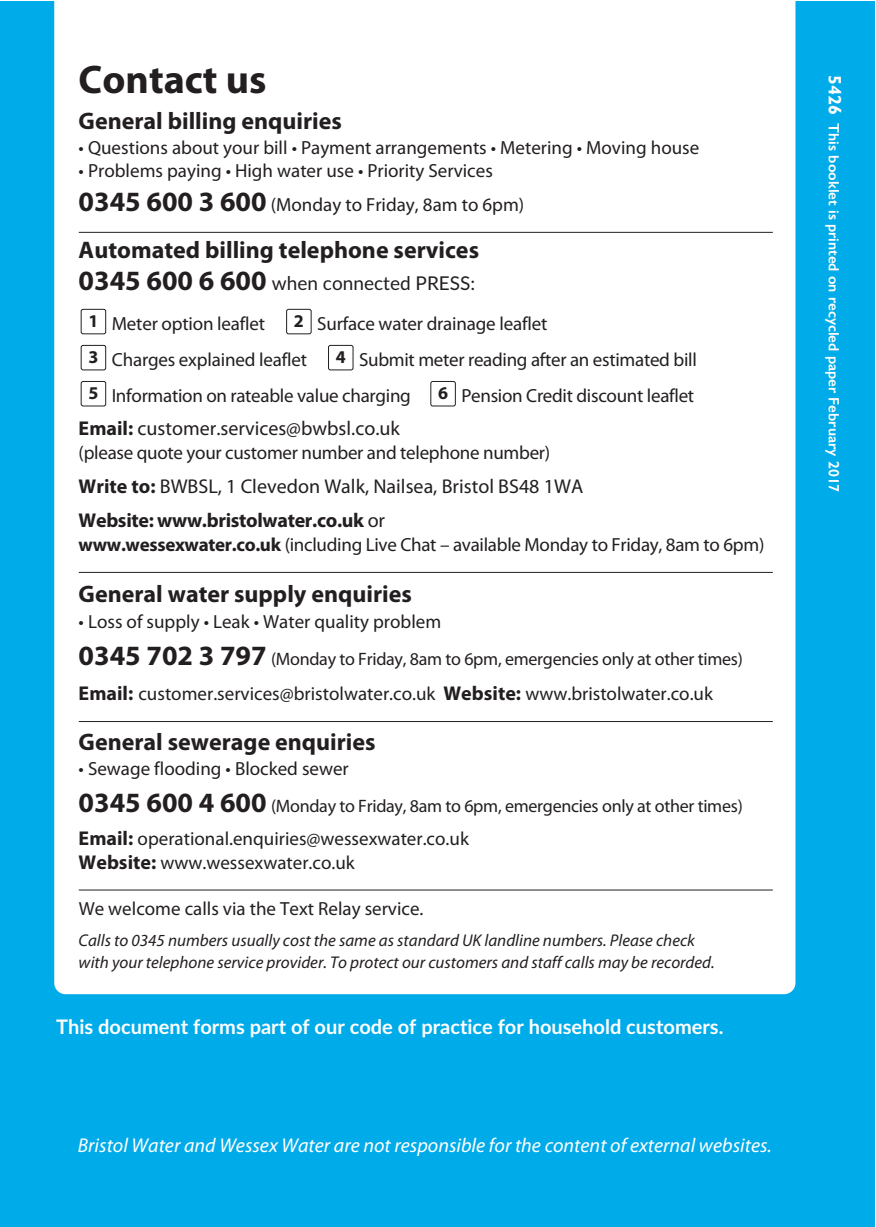
<style>
.page{position:relative;width:876px;height:1227px;background:#fff}
.page>*{position:absolute;margin:0;border:0;box-sizing:border-box;transform-origin:0 0}
.t1{font:700 40px "Myriad Pro";color:#231f20}
.t2{font:700 24px "Myriad Pro";color:#231f20}
.t3{font:20px/34px "Myriad Pro";color:#231f20}
.t4{font:italic 20px "Myriad Pro";color:#fff}
.t5{font:700 20px "Lato";color:#fff}
.t6{font:19px/34.2px "Myriad Pro";color:#231f20}
.t7{font:19px "Lato";color:#231f20}
.t8{font:18px "Myriad Pro";letter-spacing:-.015em;color:#231f20}
.t9{font:700 18px "Myriad Pro";color:#231f20}
.t10{font:italic 17px/21.8px "Myriad Pro";color:#231f20}
.t11{font:600 15px "Gill Sans";color:#fff}
.s1{font-weight:700;font-size:28px}
.s2{font-family:"Myriad Pro";font-weight:700;font-size:28px}
.s3{font-weight:700}
.s4{font-weight:700;font-size:20px}
.s5{font-weight:700;font-size:18px}
</style>
<div class="page">
<div style="left:1px;top:1px;width:873px;height:1225px;background:#00abe9"></div>
<div style="left:54px;top:1px;width:741px;height:993px;background:#fff"></div>
<div style="left:81px;top:309px;width:25px;height:25px;background:#fff;border-radius:2px"></div>
<div style="left:81px;top:309px;width:25px;height:25px;border:2px solid #231f20;border-radius:2px"></div>
<div style="left:286px;top:309px;width:25px;height:25px;background:#fff;border-radius:2px"></div>
<div style="left:286px;top:309px;width:25px;height:25px;border:2px solid #231f20;border-radius:2px"></div>
<div style="left:81px;top:345px;width:25px;height:25px;background:#fff;border-radius:2px"></div>
<div style="left:81px;top:345px;width:25px;height:25px;border:2px solid #231f20;border-radius:2px"></div>
<div style="left:328px;top:345px;width:25px;height:25px;background:#fff;border-radius:2px"></div>
<div style="left:328px;top:345px;width:25px;height:25px;border:2px solid #231f20;border-radius:2px"></div>
<div style="left:81px;top:381px;width:25px;height:25px;background:#fff;border-radius:2px"></div>
<div style="left:81px;top:381px;width:25px;height:25px;border:2px solid #231f20;border-radius:2px"></div>
<div style="left:430px;top:381px;width:25px;height:25px;background:#fff;border-radius:2px"></div>
<div style="left:430px;top:381px;width:25px;height:25px;border:2px solid #231f20;border-radius:2px"></div>
<hr style="left:79px;top:232px;width:693px;height:1px;background:#231f20">
<hr style="left:79px;top:572px;width:693px;height:1px;background:#231f20">
<hr style="left:79px;top:721px;width:693px;height:1px;background:#231f20">
<hr style="left:79px;top:889px;width:693px;height:1px;background:#231f20">
<h1 class="t1" style="left:79px;top:65px;width:189px">Contact us</h1>
<p class="t2" style="left:79px;top:112px;width:265px">General billing enquiries</p>
<p class="t6" style="left:79px;top:132px;width:621px">• Questions about your bill • Payment arrangements • Metering • Moving house</p>
<p class="t6" style="left:79px;top:155px;width:447px">• Problems paying • High water use • Priority Services<br><span class="s1">0345 600 3 600</span> (Monday to Friday, 8am to 6pm)</p>
<p class="t2" style="left:79px;top:241px;width:402px">Automated billing telephone services</p>
<p class="t7" style="left:79px;top:272px;width:398px"><span class="s2">0345 600 6 600</span> when connected PRESS:</p>
<p class="t6" style="left:112px;top:308px;width:155px">Meter option leaflet</p>
<p class="t6" style="left:317px;top:308px;width:231px">Surface water drainage leaflet</p>
<p class="t6" style="left:112px;top:344px;width:196px">Charges explained leaflet</p>
<p class="t9" style="left:88px;top:314px;width:11px">1</p>
<p class="t9" style="left:294px;top:314px;width:11px">2</p>
<p class="t9" style="left:88px;top:350px;width:11px">3</p>
<p class="t9" style="left:335px;top:350px;width:11px">4</p>
<p class="t9" style="left:88px;top:387px;width:11px">5</p>
<p class="t9" style="left:438px;top:387px;width:11px">6</p>
<p class="t6" style="left:112px;top:343px;width:586px;line-height:36px;text-indent:247px">Submit meter reading after an estimated bill<br>Information on rateable value charging</p>
<p class="t6" style="left:461px;top:380px;width:234px">Pension Credit discount leaflet</p>
<p class="t3" style="left:79px;top:413px;width:322px"><span class="s3">Email:</span> customer.services@bwbsl.co.uk</p>
<p class="t6" style="left:79px;top:437px;width:473px">(please quote your customer number and telephone number)</p>
<p class="t3" style="left:79px;top:471px;width:506px"><span class="s3">Write to:</span> BWBSL, 1 Clevedon Walk, Nailsea, Bristol BS48 1WA<br><span class="s3">Website: www.bristolwater.co.uk</span> or</p>
<p class="t6" style="left:79px;top:529px;width:687px"><span class="s3">www.wessexwater.co.uk</span> (including Live Chat – available Monday to Friday, 8am to 6pm)</p>
<p class="t2" style="left:79px;top:585px;width:334px">General water supply enquiries</p>
<p class="t6" style="left:79px;top:605px;width:364px">• Loss of supply • Leak • Water quality problem</p>
<p class="t8" style="left:79px;top:652px;width:665px"><span class="s1">0345 702 3 797</span> (Monday to Friday, 8am to 6pm, emergencies only at other times)</p>
<p class="t6" style="left:79px;top:678px;width:635px"><span class="s4">Email:</span> customer.services@bristolwater.co.uk <span class="s4">Website:</span> www.bristolwater.co.uk</p>
<p class="t2" style="left:79px;top:733px;width:298px">General sewerage enquiries</p>
<p class="t6" style="left:79px;top:753px;width:271px">• Sewage flooding • Blocked sewer</p>
<p class="t8" style="left:79px;top:799px;width:665px"><span class="s1">0345 600 4 600</span> (Monday to Friday, 8am to 6pm, emergencies only at other times)</p>
<p class="t6" style="left:79px;top:828px;width:391px;line-height:24px"><span class="s4">Email:</span> operational.enquiries@wessexwater.co.uk<br><span class="s4">Website:</span> www.wessexwater.co.uk</p>
<p class="t6" style="left:79px;top:893px;width:346px">We welcome calls via the Text Relay service.</p>
<p class="t10" style="left:79px;top:931px;width:637px">Calls to 0345 numbers usually cost the same as standard UK landline numbers. Please check with your telephone service provider. To protect our customers and staff calls may be recorded.</p>
<p class="t5" style="left:56px;top:1015px;width:668px">This document forms part of our code of practice for household customers.</p>
<p class="t4" style="left:78px;top:1137px;width:695px">Bristol Water and Wessex Water are not responsible for the content of external websites.</p>
<p class="t11" style="left:842px;top:75px;width:419px;rotate:90deg"><span class="s5">5426</span> This booklet is printed on recycled paper February 2017</p>
</div>
